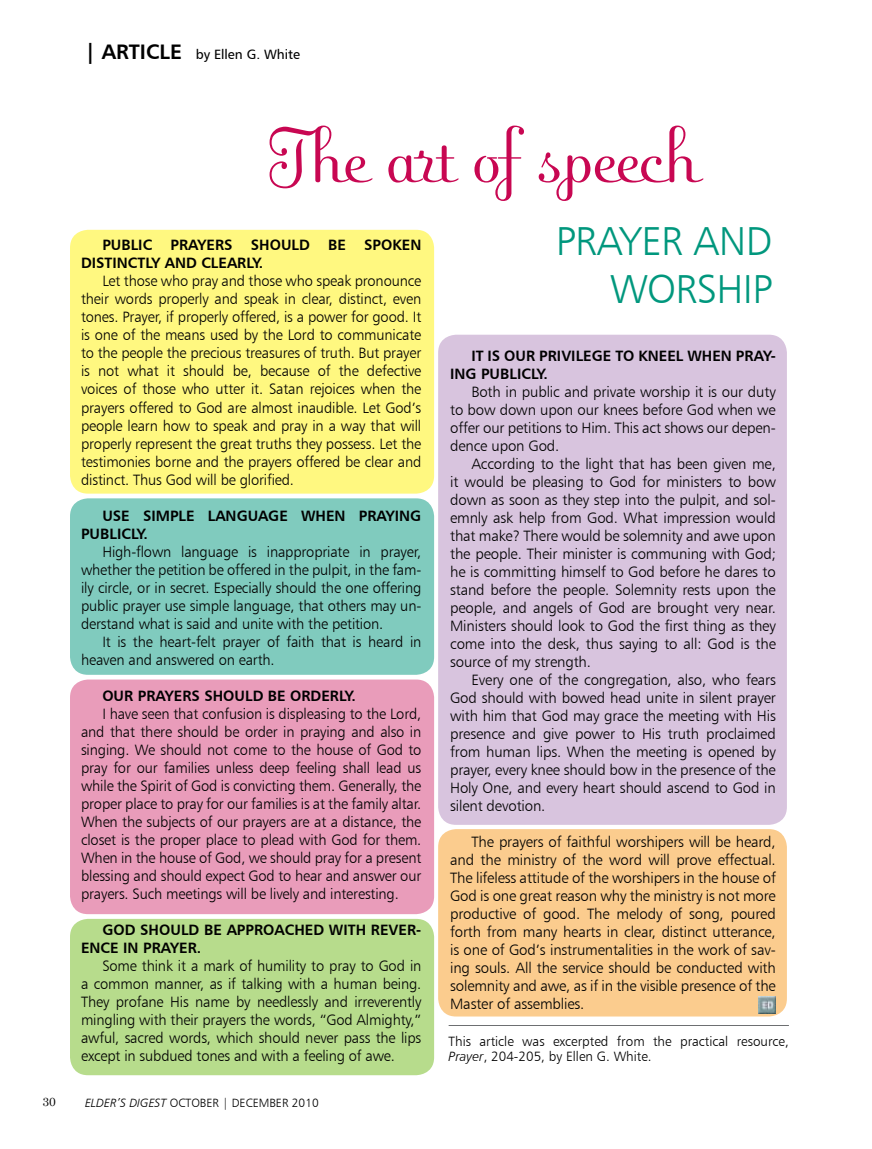
<style>
.page{position:relative;width:872px;height:1149px;background:#fff}
.page>*{position:absolute;margin:0;border:0;box-sizing:border-box;transform-origin:0 0}
.t1{font:82.5px "Fling Let Plain";color:#c80752}
.t2{font:40.5px "Humanist 777 BT Light B";color:#00977d}
.t3{font:21px "Humanist 777 BT Bold B";color:#000}
.t4{font:15px/18px "Humanist 777 BT Light B";letter-spacing:-.01em;color:#000;text-align:justify}
.t5{font:15px/18px "Humanist 777 BT Bold B";color:#000}
.t6{font:13.5px/15px "Humanist 777 BT Light B";color:#000}
.t7{font:13.5px "Humanist 777 BT Roman B";color:#000}
.t8{font:12px "Humanist 777 BT Light B";color:#000}
.t9{font:12px "Century";color:#000}
.s1{font-family:"Humanist 777 BT Light Italic B"}
</style>
<div class="page">
<div style="left:70px;top:498px;width:364px;height:176px;background:#80cbbe;border-radius:18px"></div>
<div style="left:70px;top:230px;width:364px;height:263px;background:#fff880;border-radius:18px"></div>
<div style="left:438px;top:334px;width:349px;height:490px;background:#d8c4de;border-radius:18px"></div>
<div style="left:438px;top:828px;width:349px;height:188px;background:#fbcc8e;border-radius:18px"></div>
<div style="left:70px;top:679px;width:364px;height:234px;background:#e99cba;border-radius:18px"></div>
<div style="left:70px;top:918px;width:364px;height:156px;background:#b7dc8c;border-radius:18px"></div>
<hr style="left:448px;top:1024px;width:341px;height:1px;background:#6d6f71">
<img style="left:759px;top:996px;width:17px;height:16px">
<h3 class="t3" style="left:85px;top:38px;width:99px">| ARTICLE</h3>
<p class="t7" style="left:196px;top:45px;width:106px">by Ellen G. White</p>
<h1 class="t1" style="left:267px;top:106px;width:432px">The art of speech</h1>
<p class="t5" style="left:81px;top:236px;width:342px;text-indent:21px">PUBLIC PRAYERS SHOULD BE SPOKEN<br>DISTINCTLY AND CLEARLY.</p>
<p class="t4" style="left:81px;top:272px;width:342px;text-indent:21px">Let those who pray and those who speak pronounce their words properly and speak in clear, distinct, even tones. Prayer, if properly offered, is a power for good. It is one of the means used by the Lord to communicate to the people the precious treasures of truth. But prayer is not what it should be, because of the defective voices of those who utter it. Satan rejoices when the prayers offered to God are almost inaudible. Let God’s people learn how to speak and pray in a way that will properly represent the great truths they possess. Let the testimonies borne and the prayers offered be clear and distinct. Thus God will be glorified.</p>
<p class="t5" style="left:81px;top:506px;width:342px;text-indent:21px">USE SIMPLE LANGUAGE WHEN PRAYING<br>PUBLICLY.</p>
<p class="t4" style="left:81px;top:542px;width:342px;text-indent:21px">High-flown language is inappropriate in prayer, whether the petition be offered in the pulpit, in the fam&shy;ily circle, or in secret. Especially should the one offering public prayer use simple language, that others may un&shy;derstand what is said and unite with the petition.</p>
<p class="t4" style="left:81px;top:632px;width:342px;text-indent:21px">It is the heart-felt prayer of faith that is heard in heaven and answered on earth.</p>
<p class="t5" style="left:102px;top:686px;width:255px">OUR PRAYERS SHOULD BE ORDERLY.</p>
<p class="t4" style="left:81px;top:704px;width:342px;text-indent:21px">I have seen that confusion is displeasing to the Lord, and that there should be order in praying and also in singing. We should not come to the house of God to pray for our families unless deep feeling shall lead us while the Spirit of God is convicting them. Generally, the proper place to pray for our families is at the family altar.<br>When the subjects of our prayers are at a distance, the closet is the proper place to plead with God for them.<br>When in the house of God, we should pray for a present blessing and should expect God to hear and answer our prayers. Such meetings will be lively and interesting.</p>
<p class="t5" style="left:81px;top:920px;width:342px;text-indent:21px">GOD SHOULD BE APPROACHED WITH REVER-<br>ENCE IN PRAYER.</p>
<p class="t4" style="left:81px;top:956px;width:342px;text-indent:21px">Some think it a mark of humility to pray to God in a common manner, as if talking with a human being.<br>They profane His name by needlessly and irreverently mingling with their prayers the words, “God Almighty,” awful, sacred words, which should never pass the lips except in subdued tones and with a feeling of awe.</p>
<p class="t9" style="left:43px;top:1091px;width:15px">30</p>
<p class="t8" style="left:85px;top:1094px;width:235px"><span class="s1">ELDER’S DIGEST</span> OCTOBER | DECEMBER 2010</p>
<h2 class="t2" style="left:555px;top:216px;width:42px">Prayer</h2>
<h2 class="t2" style="left:693px;top:216px;width:27px">and</h2>
<h2 class="t2" style="left:610px;top:264px;width:59px">Worship</h2>
<p class="t5" style="left:450px;top:346px;width:327px;text-indent:21px">IT IS OUR PRIVILEGE TO KNEEL WHEN PRAY-<br>ING PUBLICLY.</p>
<p class="t4" style="left:450px;top:382px;width:327px;text-indent:21px">Both in public and private worship it is our duty to bow down upon our knees before God when we offer our petitions to Him. This act shows our depen&shy;dence upon God.</p>
<p class="t4" style="left:450px;top:454px;width:327px;text-indent:21px">According to the light that has been given me, it would be pleasing to God for ministers to bow down as soon as they step into the pulpit, and sol&shy;emnly ask help from God. What impression would that make? There would be solemnity and awe upon the people. Their minister is communing with God; he is committing himself to God before he dares to stand before the people. Solemnity rests upon the people, and angels of God are brought very near.<br>Ministers should look to God the first thing as they come into the desk, thus saying to all: God is the source of my strength.</p>
<p class="t4" style="left:450px;top:670px;width:327px;text-indent:21px">Every one of the congregation, also, who fears God should with bowed head unite in silent prayer with him that God may grace the meeting with His presence and give power to His truth proclaimed from human lips. When the meeting is opened by prayer, every knee should bow in the presence of the Holy One, and every heart should ascend to God in silent devotion.</p>
<p class="t4" style="left:450px;top:832px;width:327px;text-indent:21px">The prayers of faithful worshipers will be heard, and the ministry of the word will prove effectual.<br>The lifeless attitude of the worshipers in the house of God is one great reason why the ministry is not more productive of good. The melody of song, poured forth from many hearts in clear, distinct utterance, is one of God’s instrumentalities in the work of sav&shy;ing souls. All the service should be conducted with solemnity and awe, as if in the visible presence of the Master of assemblies.</p>
<p class="t6" style="left:448px;top:1033px;width:342px">This article was excerpted from the practical resource,<br><span class="s1">Prayer</span>, 204-205, by Ellen G. White.</p>
</div>
